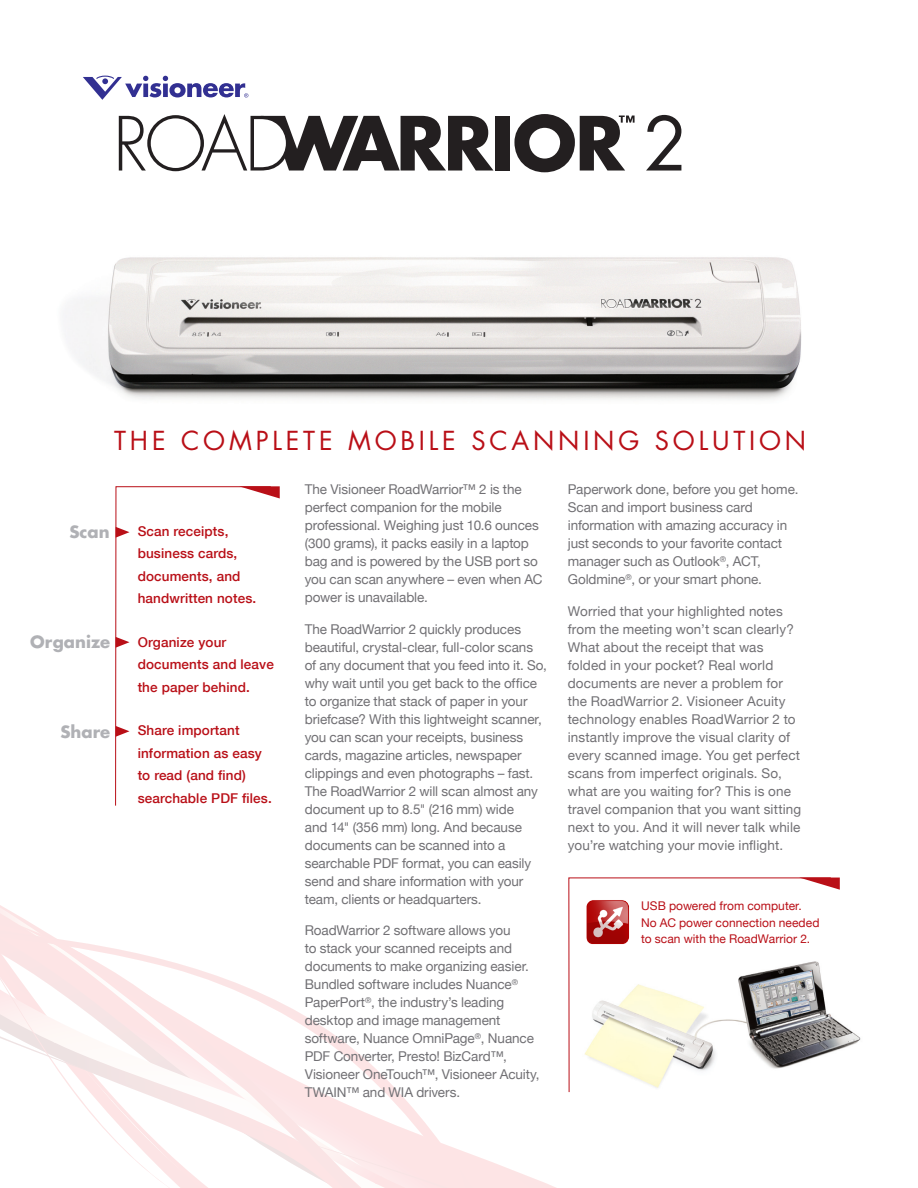
<style>
.page{position:relative;width:918px;height:1188px;background:#fff}
.page>*{position:absolute;margin:0;border:0;box-sizing:border-box;transform-origin:0 0}
.t1{font:25.5px "Futura";letter-spacing:.15em;color:#b90f17}
.t2{font:700 16.5px "Futura";color:#b0b1b5}
.t3{font:13.5px/18px "Helvetica Neue";letter-spacing:-.005em;color:#717074}
.t4{font:500 13.5px/22.5px "Helvetica Neue";letter-spacing:.01em;color:#b90f17}
.t5{font:12px/16.5px "Helvetica Neue";letter-spacing:.005em;color:#b90f17}
</style>
<div class="page">
<img style="left:65px;top:257px;width:737px;height:143px">
<div style="left:496px;top:116px;width:14px;height:55px;background:#231f20"></div>
<svg style="left:514px;top:114px;width:121px;height:58px"></svg>
<svg style="left:646px;top:115px;width:35px;height:56px"></svg>
<svg style="left:119px;top:114px;width:375px;height:57px"></svg>
<svg style="left:0;top:905px;width:556px;height:283px"></svg>
<svg style="left:0;top:1063px;width:476px;height:125px"></svg>
<svg style="left:83px;top:76px;width:165px;height:24px"></svg>
<svg style="left:115px;top:486px;width:124px;height:320px"></svg>
<svg style="left:116px;top:527px;width:13px;height:11px"></svg>
<svg style="left:116px;top:637px;width:13px;height:11px"></svg>
<svg style="left:116px;top:726px;width:13px;height:11px"></svg>
<svg style="left:239px;top:486px;width:41px;height:12px"></svg>
<svg style="left:568px;top:877px;width:264px;height:216px"></svg>
<svg style="left:799px;top:878px;width:41px;height:12px"></svg>
<img style="left:582px;top:957px;width:279px;height:135px">
<img style="left:582px;top:897px;width:51px;height:50px">
<h1 class="t1" style="left:114px;top:423px;width:693px">THE COMPLETE MOBILE SCANNING SOLUTION</h1>
<p class="t2" style="left:69px;top:520px;width:42px">Scan</p>
<p class="t2" style="left:30px;top:630px;width:82px">Organize</p>
<p class="t2" style="left:60px;top:720px;width:51px">Share</p>
<p class="t4" style="left:138px;top:520px;width:120px">Scan receipts, business cards, documents, and handwritten notes.</p>
<p class="t4" style="left:138px;top:631px;width:138px">Organize your documents and leave the paper behind.</p>
<p class="t4" style="left:138px;top:719px;width:136px">Share important information as easy to read (and find) searchable PDF files.</p>
<p class="t3" style="left:305px;top:480px;width:239px">The Visioneer RoadWarrior™ 2 is the perfect companion for the mobile professional. Weighing just 10.6 ounces (300 grams), it packs easily in a laptop bag and is powered by the USB port so you can scan anywhere – even when AC power is unavailable.</p>
<p class="t3" style="left:305px;top:620px;width:244px">The RoadWarrior 2 quickly produces beautiful, crystal-clear, full-color scans of any document that you feed into it. So, why wait until you get back to the office to organize that stack of paper in your briefcase? With this lightweight scanner, you can scan your receipts, business cards, magazine articles, newspaper clippings and even photographs – fast.<br>The RoadWarrior 2 will scan almost any document up to 8.5" (216 mm) wide<br>and 14" (356 mm) long. And because documents can be scanned into a searchable PDF format, you can easily send and share information with your team, clients or headquarters.</p>
<p class="t3" style="left:305px;top:921px;width:236px">RoadWarrior 2 software allows you<br>to stack your scanned receipts and documents to make organizing easier.<br>Bundled software includes Nuance<sup>® </sup>PaperPort<sup>®</sup>, the industry’s leading desktop and image management software, Nuance OmniPage<sup>®</sup>, Nuance PDF Converter, Presto! BizCard™, Visioneer OneTouch™, Visioneer Acuity, TWAIN™ and WIA drivers.</p>
<p class="t3" style="left:568px;top:480px;width:232px">Paperwork done, before you get home.<br>Scan and import business card information with amazing accuracy in just seconds to your favorite contact manager such as Outlook<sup>®</sup>, ACT, Goldmine<sup>®</sup>, or your smart phone.</p>
<p class="t3" style="left:568px;top:602px;width:235px">Worried that your highlighted notes from the meeting won’t scan clearly?<br>What about the receipt that was folded in your pocket? Real world documents are never a problem for the RoadWarrior 2. Visioneer Acuity technology enables RoadWarrior 2 to instantly improve the visual clarity of every scanned image. You get perfect scans from imperfect originals. So, what are you waiting for? This is one travel companion that you want sitting next to you. And it will never talk while you’re watching your movie inflight.</p>
<p class="t5" style="left:641px;top:897px;width:180px">USB powered from computer.<br>No AC power connection needed to scan with the RoadWarrior 2.</p>
</div>
